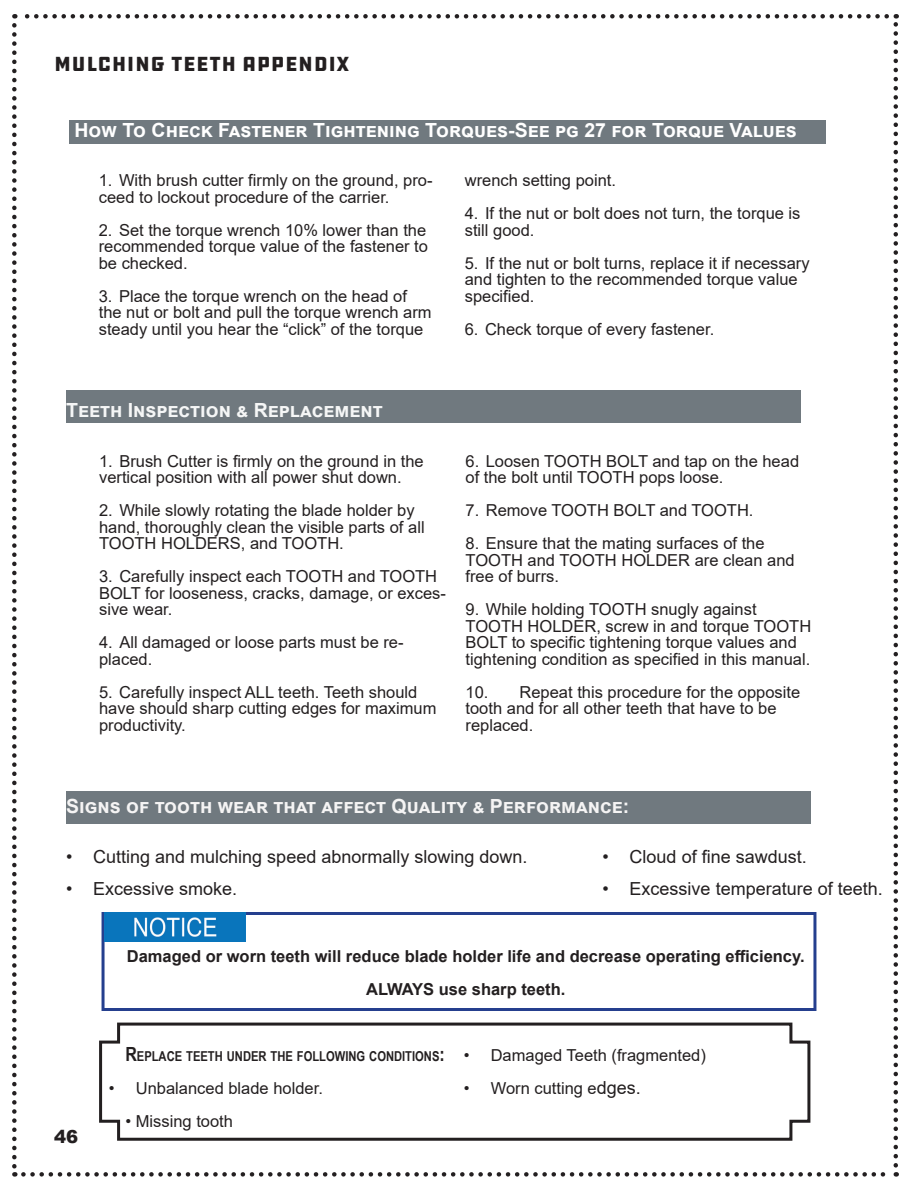
<style>
.page{position:relative;width:918px;height:1188px;background:#fff}
.page>*{position:absolute;margin:0;border:0;box-sizing:border-box;transform-origin:0 0}
.t1{font:21px "DDC Hardware";letter-spacing:.02em;color:#231f20}
.t2{font:700 19.5px "Arial";color:#fff}
.t3{font:700 19.5px "Arial";color:#f5f4f4}
.t4{font:700 19.5px "Arial";color:#f5f6f6}
.t5{font:18px "Arial";color:#231f20}
.t6{font:900 18px "Arial";color:#231f20}
.t7{font:16.5px/16.5px "Arial";color:#231f20}
.t8{font:700 16.5px/33px "Arial";color:#231f20;text-align:center}
.t9{font:700 13.65px "Arial Narrow";color:#231f20}
.s1{font-size:19.5px}
.s2{font-size:18px}
</style>
<div class="page">
<div style="left:66px;top:390px;width:734px;height:33px;background:#70797f"></div>
<div style="left:102px;top:912px;width:714px;height:99px;border:3px solid #253f8e"></div>
<img style="left:105px;top:912px;width:141px;height:29px">
<svg style="left:99px;top:1022px;width:712px;height:119px"></svg>
<div style="left:66px;top:791px;width:744px;height:33px;background:#70797f"></div>
<svg style="left:12px;top:25px;width:5px;height:1152px"></svg>
<svg style="left:23px;top:1172px;width:874px;height:5px"></svg>
<svg style="left:894px;top:14px;width:4px;height:1151px"></svg>
<svg style="left:14px;top:14px;width:873px;height:5px"></svg>
<div style="left:69px;top:120px;width:756px;height:24px;background:#70797f"></div>
<p class="t1" style="left:54px;top:50px;width:297px">MULCHING TEETH APPENDIX</p>
<p class="t2" style="left:75px;top:116px;width:724px">How To Check Fastener Tightening Torques-See pg 27 for Torque Values</p>
<p class="t7" style="left:99px;top:172px;width:335px">1. With brush cutter firmly on the ground, pro&shy;ceed to lockout procedure of the carrier.</p>
<p class="t7" style="left:99px;top:221px;width:331px;text-align:justify">2. Set the torque wrench 10% lower than the recommended torque value of the fastener to be checked.</p>
<p class="t7" style="left:99px;top:287px;width:334px">3. Place the torque wrench on the head of the nut or bolt and pull the torque wrench arm steady until you hear the “click” of the torque</p>
<p class="t7" style="left:465px;top:172px;width:153px">wrench setting point.</p>
<p class="t7" style="left:465px;top:205px;width:337px">4. If the nut or bolt does not turn, the torque is still good.</p>
<p class="t7" style="left:465px;top:254px;width:346px">5. If the nut or bolt turns, replace it if necessary and tighten to the recommended torque value specified.</p>
<p class="t7" style="left:465px;top:320px;width:251px">6. Check torque of every fastener.</p>
<p class="t4" style="left:66px;top:396px;width:318px">Teeth Inspection &amp; Replacement</p>
<p class="t7" style="left:99px;top:452px;width:326px">1. Brush Cutter is firmly on the ground in the vertical position with all power shut down.</p>
<p class="t7" style="left:99px;top:502px;width:327px">2. While slowly rotating the blade holder by hand, thoroughly clean the visible parts of all<br>TOOTH HOLDERS, and TOOTH.</p>
<p class="t7" style="left:99px;top:568px;width:348px">3. Carefully inspect each TOOTH and TOOTH<br>BOLT for looseness, cracks, damage, or exces&shy;sive wear.</p>
<p class="t7" style="left:99px;top:634px;width:306px">4. All damaged or loose parts must be re&shy;placed.</p>
<p class="t7" style="left:99px;top:683px;width:339px">5. Carefully inspect ALL teeth. Teeth should have should sharp cutting edges for maximum productivity.</p>
<p class="t7" style="left:466px;top:452px;width:335px">6. Loosen TOOTH BOLT and tap on the head of the bolt until TOOTH pops loose.</p>
<p class="t7" style="left:466px;top:502px;width:290px">7. Remove TOOTH BOLT and TOOTH.</p>
<p class="t7" style="left:466px;top:535px;width:331px">8. Ensure that the mating surfaces of the<br>TOOTH and TOOTH HOLDER are clean and free of burrs.</p>
<p class="t7" style="left:466px;top:601px;width:347px">9. While holding TOOTH snugly against TOOTH HOLDER, screw in and torque TOOTH BOLT to specific tightening torque values and tightening condition as specified in this manual.</p>
<p class="t7" style="left:466px;top:683px;width:336px">10. Repeat this procedure for the opposite tooth and for all other teeth that have to be replaced.</p>
<p class="t3" style="left:66px;top:792px;width:565px">Signs of tooth wear that affect Quality &amp; Performance:</p>
<p class="t5" style="left:66px;top:844px;width:463px">• Cutting and mulching speed abnormally slowing down.</p>
<p class="t5" style="left:66px;top:877px;width:173px">• Excessive smoke.</p>
<p class="t5" style="left:603px;top:844px;width:206px">• Cloud of fine sawdust.</p>
<p class="t5" style="left:603px;top:877px;width:282px">• Excessive temperature of teeth.</p>
<p class="t6" style="left:54px;top:1124px;width:26px">46</p>
<p class="t8" style="left:127px;top:939px;width:679px">Damaged or worn teeth will reduce blade holder life and decrease operating efficiency.<br>ALWAYS use sharp teeth.</p>
<p class="t9" style="left:125px;top:1045px;width:321px"><span class="s1">R</span>EPLACE TEETH UNDER THE FOLLOWING CONDITIONS<span class="s1">:</span></p>
<p class="t7" style="left:109px;top:1079px;width:216px">• Unbalanced blade holder.</p>
<p class="t7" style="left:125px;top:1112px;width:109px">• Missing tooth</p>
<p class="t7" style="left:464px;top:1046px;width:244px">• Damaged Teeth (fragmented)</p>
<p class="t7" style="left:464px;top:1079px;width:179px">• Worn cutting e<span class="s2">dges.</span></p>
</div>
